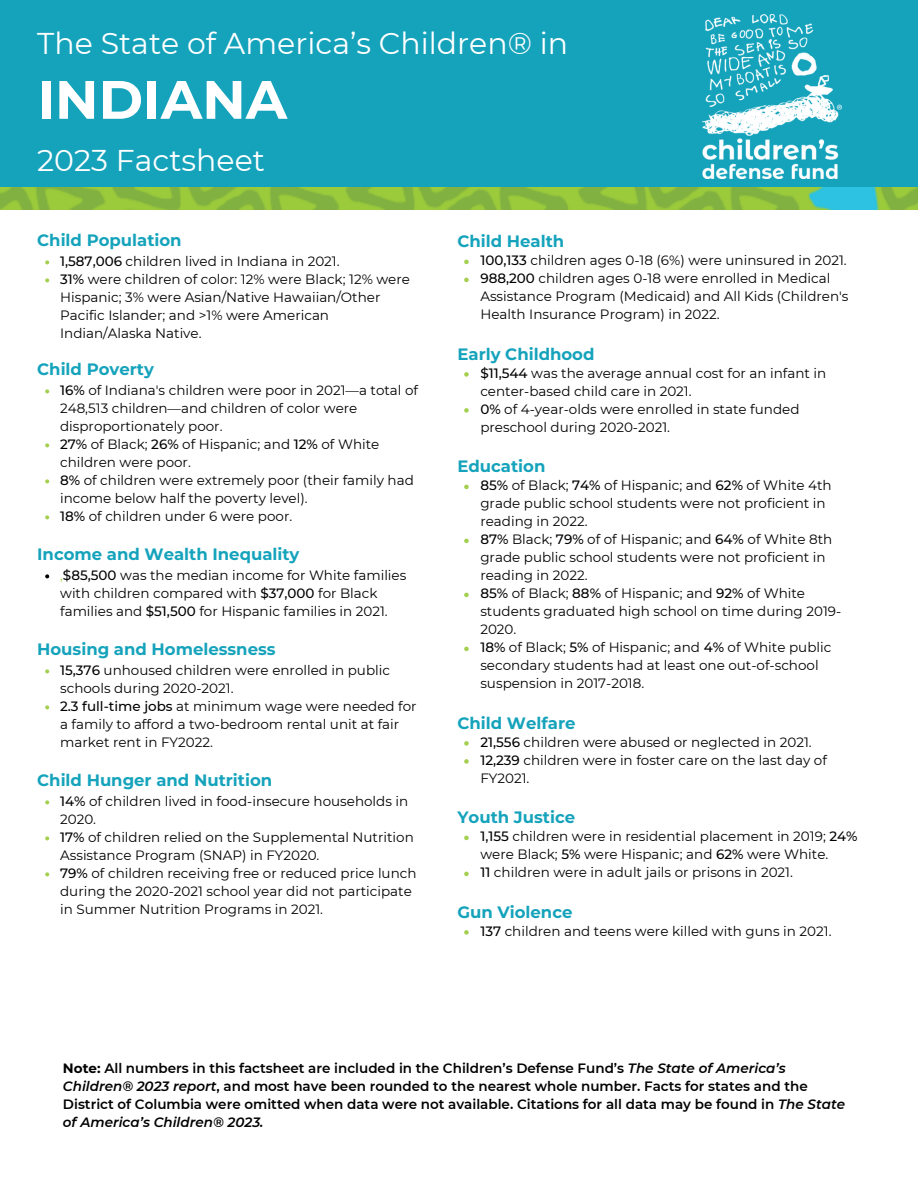
<style>
.page{position:relative;width:918px;height:1188px;background:#fff}
.page>*{position:absolute;margin:0;border:0;box-sizing:border-box;transform-origin:0 0}
.t1{font:700 54px "Montserrat";color:#fff}
.t2{font:30px "Montserrat";color:#fff}
.t3{font:700 16.5px "Montserrat";color:#15a3bc}
.t4{font:13.5px/18px "Montserrat";color:#000}
.t5{font:600 13.5px/18px "Montserrat";color:#000}
.s1{font-weight:500}
.s2{color:#a5cf4f}
.s3{font-weight:700}
.s4{font-style:italic}
</style>
<div class="page">
<div style="left:0;top:0;width:918px;height:188px;background:#15a3bc"></div>
<img style="left:703px;top:15px;width:138px;height:163px">
<img style="left:0;top:188px;width:918px;height:21px">
<svg style="left:45px;top:260px;width:4px;height:4px"></svg>
<svg style="left:45px;top:278px;width:4px;height:4px"></svg>
<svg style="left:45px;top:389px;width:4px;height:4px"></svg>
<svg style="left:45px;top:443px;width:4px;height:4px"></svg>
<svg style="left:45px;top:479px;width:4px;height:4px"></svg>
<svg style="left:45px;top:515px;width:4px;height:4px"></svg>
<svg style="left:45px;top:574px;width:4px;height:4px"></svg>
<svg style="left:45px;top:669px;width:4px;height:4px"></svg>
<svg style="left:45px;top:705px;width:4px;height:4px"></svg>
<svg style="left:45px;top:800px;width:4px;height:4px"></svg>
<svg style="left:45px;top:836px;width:4px;height:4px"></svg>
<svg style="left:45px;top:872px;width:4px;height:4px"></svg>
<svg style="left:464px;top:260px;width:5px;height:4px"></svg>
<svg style="left:464px;top:278px;width:5px;height:4px"></svg>
<svg style="left:464px;top:372px;width:5px;height:5px"></svg>
<svg style="left:464px;top:408px;width:5px;height:5px"></svg>
<svg style="left:464px;top:485px;width:5px;height:4px"></svg>
<svg style="left:464px;top:539px;width:5px;height:4px"></svg>
<svg style="left:464px;top:593px;width:5px;height:4px"></svg>
<svg style="left:464px;top:647px;width:5px;height:4px"></svg>
<svg style="left:464px;top:741px;width:5px;height:5px"></svg>
<svg style="left:464px;top:759px;width:5px;height:5px"></svg>
<svg style="left:464px;top:836px;width:5px;height:4px"></svg>
<svg style="left:464px;top:872px;width:5px;height:4px"></svg>
<svg style="left:464px;top:930px;width:5px;height:5px"></svg>
<p class="t2" style="left:37px;top:25px;width:533px">The State of America’s Children® in</p>
<p class="t1" style="left:37px;top:67px;width:251px">INDIANA</p>
<p class="t2" style="left:37px;top:142px;width:229px">2023 Factsheet</p>
<p class="t3" style="left:37px;top:230px;width:146px">Child Population</p>
<p class="t4" style="left:60px;top:253px;width:281px"><span class="s1">1,587,006</span> children lived in Indiana in 2021.</p>
<p class="t4" style="left:60px;top:271px;width:351px"><span class="s1">31%</span> were children of color: 12% were Black; 12% were Hispanic; 3% were Asian/Native Hawaiian/Other Pacific Islander; and &gt;1% were American Indian/Alaska Native.</p>
<p class="t3" style="left:37px;top:359px;width:118px">Child Poverty</p>
<p class="t4" style="left:60px;top:382px;width:359px"><span class="s1">16%</span> of Indiana's children were poor in 2021—a total of<br>248,513 children—and children of color were disproportionately poor.</p>
<p class="t4" style="left:60px;top:436px;width:321px"><span class="s1">27%</span> of Black; <span class="s1">26%</span> of Hispanic; and <span class="s1">12%</span> of White children were poor.</p>
<p class="t4" style="left:60px;top:472px;width:355px"><span class="s1">8%</span> of children were extremely poor (their family had income below half the poverty level).</p>
<p class="t4" style="left:60px;top:508px;width:234px"><span class="s1">18%</span> of children under 6 were poor.</p>
<p class="t3" style="left:37px;top:544px;width:264px">Income and Wealth Inequality</p>
<p class="t4" style="left:60px;top:567px;width:348px"><span class="s2">,</span><span class="s1">$85,500</span> was the median income for White families with children compared with <span class="s1">$37,000</span> for Black families and <span class="s1">$51,500</span> for Hispanic families in 2021.</p>
<p class="t3" style="left:37px;top:639px;width:240px">Housing and Homelessness</p>
<p class="t4" style="left:60px;top:662px;width:331px"><span class="s1">15,376</span> unhoused children were enrolled in public schools during 2020-2021.</p>
<p class="t4" style="left:60px;top:698px;width:358px"><span class="s1">2.3 full-time jobs</span> at minimum wage were needed for a family to afford a two-bedroom rental unit at fair market rent in FY2022.</p>
<p class="t3" style="left:37px;top:770px;width:237px">Child Hunger and Nutrition</p>
<p class="t4" style="left:60px;top:793px;width:350px"><span class="s1">14%</span> of children lived in food-insecure households in<br>2020.</p>
<p class="t4" style="left:60px;top:829px;width:355px"><span class="s1">17%</span> of children relied on the Supplemental Nutrition<br>Assistance Program (SNAP) in FY2020.</p>
<p class="t4" style="left:60px;top:865px;width:358px"><span class="s1">79%</span> of children receiving free or reduced price lunch during the 2020-2021 school year did not participate in Summer Nutrition Programs in 2021.</p>
<p class="t3" style="left:457px;top:231px;width:108px">Child Health</p>
<p class="t4" style="left:480px;top:251px;width:368px"><span class="s1">100,133</span> children ages 0-18 (6%) were uninsured in 2021.</p>
<p class="t4" style="left:480px;top:269px;width:370px"><span class="s1">988,200</span> children ages 0-18 were enrolled in Medical<br>Assistance Program (Medicaid) and All Kids (Children's<br>Health Insurance Program) in 2022.</p>
<p class="t3" style="left:457px;top:344px;width:139px">Early Childhood</p>
<p class="t4" style="left:480px;top:364px;width:347px"><span class="s1">$11,544</span> was the average annual cost for an infant in center-based child care in 2021.</p>
<p class="t4" style="left:480px;top:400px;width:321px"><span class="s1">0%</span> of 4-year-olds were enrolled in state funded preschool during 2020-2021.</p>
<p class="t3" style="left:457px;top:456px;width:90px">Education</p>
<p class="t4" style="left:480px;top:476px;width:353px"><span class="s1">85%</span> of Black; <span class="s1">74%</span> of Hispanic; and <span class="s1">62%</span> of White 4th grade public school students were not proficient in reading in 2022.</p>
<p class="t4" style="left:480px;top:530px;width:353px"><span class="s1">87%</span> Black; <span class="s1">79%</span> of of Hispanic; and <span class="s1">64%</span> of White 8th grade public school students were not proficient in reading in 2022.</p>
<p class="t4" style="left:480px;top:584px;width:362px"><span class="s1">85%</span> of Black; <span class="s1">88%</span> of Hispanic; and <span class="s1">92%</span> of White students graduated high school on time during 2019-<br>2020.</p>
<p class="t4" style="left:480px;top:638px;width:352px"><span class="s1">18%</span> of Black; <span class="s1">5%</span> of Hispanic; and <span class="s1">4%</span> of White public secondary students had at least one out-of-school suspension in 2017-2018.</p>
<p class="t3" style="left:457px;top:713px;width:120px">Child Welfare</p>
<p class="t4" style="left:480px;top:733px;width:333px"><span class="s1">21,556</span> children were abused or neglected in 2021.</p>
<p class="t4" style="left:480px;top:751px;width:348px"><span class="s1">12,239</span> children were in foster care on the last day of<br>FY2021.</p>
<p class="t3" style="left:457px;top:807px;width:119px">Youth Justice</p>
<p class="t4" style="left:480px;top:827px;width:379px"><span class="s1">1,155</span> children were in residential placement in 2019; <span class="s1">24% </span>were Black; <span class="s1">5%</span> were Hispanic; and <span class="s1">62%</span> were White.</p>
<p class="t4" style="left:480px;top:863px;width:314px"><span class="s1">11</span> children were in adult jails or prisons in 2021.</p>
<p class="t3" style="left:457px;top:902px;width:117px">Gun Violence</p>
<p class="t4" style="left:480px;top:922px;width:353px"><span class="s1">137</span> children and teens were killed with guns in 2021.</p>
<p class="t5" style="left:63px;top:1059px;width:784px"><span class="s3">Note:</span> All numbers in this factsheet are included in the Children’s Defense Fund’s <span class="s4">The State of America’s Children® 2023 report</span>, and most have been rounded to the nearest whole number. Facts for states and the District of Columbia were omitted when data were not available. Citations for all data may be found in <span class="s4">The State of America’s Children® 2023.</span></p>
</div>
